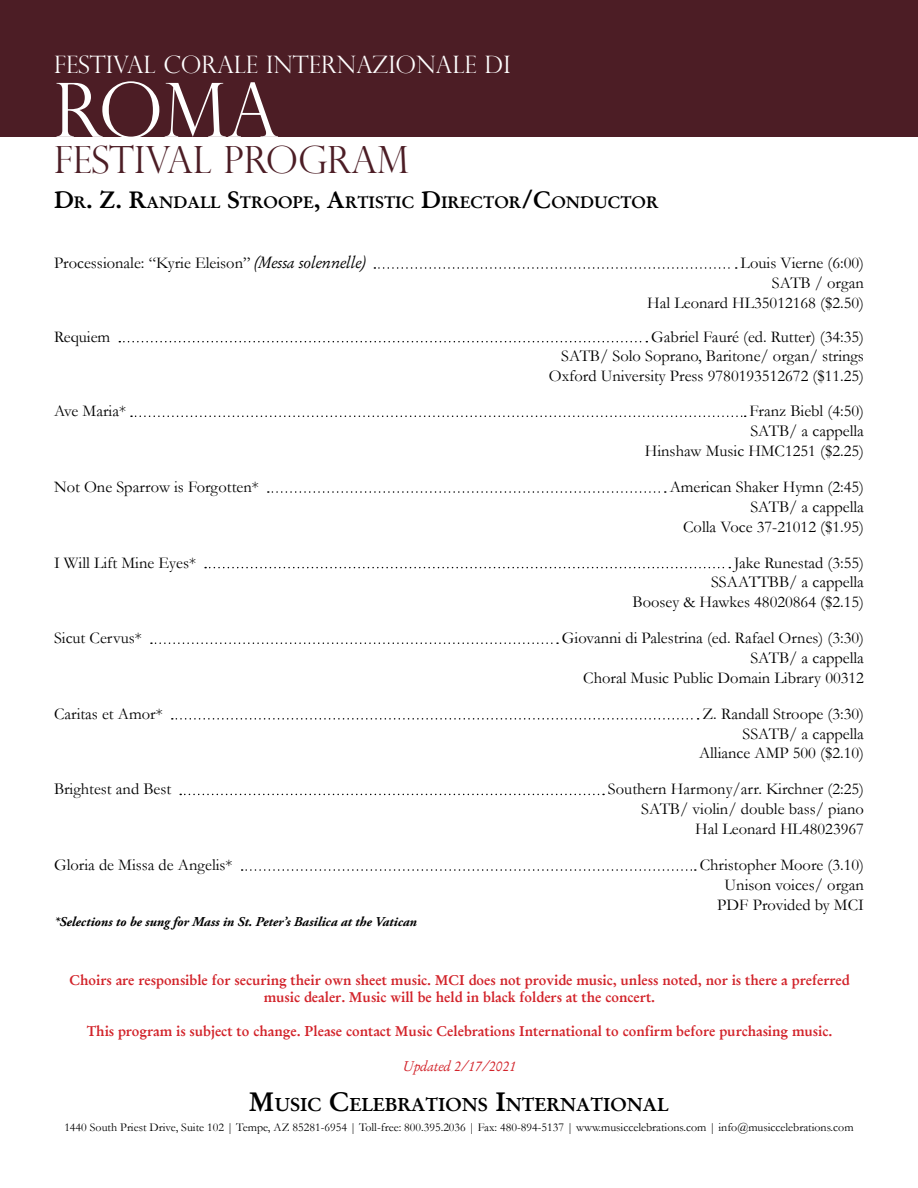
<style>
.page{position:relative;width:918px;height:1188px;background:#fff}
.page>*{position:absolute;margin:0;border:0;box-sizing:border-box;transform-origin:0 0}
.t1{font:300 75px "Perpetua Titling";color:#fff}
.t2{font:300 37.5px "Perpetua Titling";letter-spacing:-.005em;color:#4c1d25}
.t3{font:300 24px "Perpetua Titling";color:#fff}
.t4{font:18.9px "Garamond Halbfett";color:#000}
.t5{font:16.8px "Garamond Halbfett";color:#000}
.t6{font:16.5px "Garamond";color:#000}
.t7{font:14.25px/17.1px "Garamond Halbfett";color:#d2232a;text-align:center}
.t8{font:14.25px "Garamond Kursiv";color:#d2232a}
.t9{font:italic 700 13.5px "Adobe Garamond Pro";color:#000}
.t10{font:12px "Garamond";color:#000}
.s1{font-size:24px}
.s2{font-family:"Garamond Kursiv"}
.s3{font-size:27px}
</style>
<div class="page">
<div style="left:0;top:0;width:918px;height:136px;background:#4c1d25"></div>
<svg style="left:119px;top:341px;width:528px;height:1px"></svg>
<svg style="left:131px;top:416px;width:615px;height:1px"></svg>
<svg style="left:374px;top:267px;width:363px;height:2px"></svg>
<svg style="left:268px;top:491px;width:398px;height:2px"></svg>
<svg style="left:205px;top:567px;width:525px;height:1px"></svg>
<svg style="left:151px;top:642px;width:407px;height:2px"></svg>
<svg style="left:172px;top:718px;width:527px;height:2px"></svg>
<svg style="left:180px;top:794px;width:424px;height:1px"></svg>
<svg style="left:242px;top:869px;width:454px;height:2px"></svg>
<p class="t3" style="left:54px;top:50px;width:458px">FESTIVAL CORALE INTERNAZIONALE DI</p>
<p class="t1" style="left:54px;top:65px;width:226px">ROMA</p>
<p class="t2" style="left:54px;top:137px;width:357px">FESTIVAL PROGRAM</p>
<p class="t5" style="left:54px;top:192px;width:606px"><span class="s1">D</span>R<span class="s1">. Z. R</span>ANDALL <span class="s1">S</span>TROOPE<span class="s1">, A</span>RTISTIC <span class="s1">D</span>IRECTOR<span class="s1">/C</span>ONDUCTOR</p>
<p class="t6" style="left:54px;top:252px;width:313px">Processionale: “Kyrie Eleison” <span class="s2">(Messa solennelle)</span></p>
<p class="t6" style="left:741px;top:252px;width:125px">Louis Vierne (6:00)</p>
<p class="t6" style="left:772px;top:272px;width:94px">SATB / organ</p>
<p class="t6" style="left:647px;top:291px;width:218px">Hal Leonard HL35012168 ($2.50)</p>
<p class="t6" style="left:54px;top:325px;width:58px">Requiem</p>
<p class="t6" style="left:651px;top:325px;width:214px">Gabriel Fauré (ed. Rutter) (34:35)</p>
<p class="t6" style="left:561px;top:345px;width:304px">SATB/ Solo Soprano, Baritone/ organ/ strings</p>
<p class="t6" style="left:549px;top:365px;width:317px">Oxford University Press 9780193512672 ($11.25)</p>
<p class="t6" style="left:54px;top:400px;width:74px">Ave Maria*</p>
<p class="t6" style="left:750px;top:400px;width:116px">Franz Biebl (4:50)</p>
<p class="t6" style="left:750px;top:420px;width:115px">SATB/ a cappella</p>
<p class="t6" style="left:645px;top:440px;width:221px">Hinshaw Music HMC1251 ($2.25)</p>
<p class="t6" style="left:54px;top:476px;width:206px">Not One Sparrow is Forgotten*</p>
<p class="t6" style="left:670px;top:476px;width:196px">American Shaker Hymn (2:45)</p>
<p class="t6" style="left:750px;top:496px;width:115px">SATB/ a cappella</p>
<p class="t6" style="left:683px;top:515px;width:182px">Colla Voce 37-21012 ($1.95)</p>
<p class="t6" style="left:54px;top:551px;width:144px">I Will Lift Mine Eyes*</p>
<p class="t6" style="left:734px;top:551px;width:131px">Jake Runestad (3:55)</p>
<p class="t6" style="left:711px;top:571px;width:154px">SSAATTBB/ a cappella</p>
<p class="t6" style="left:633px;top:591px;width:233px">Boosey &amp; Hawkes 48020864 ($2.15)</p>
<p class="t6" style="left:54px;top:627px;width:89px">Sicut Cervus*</p>
<p class="t6" style="left:562px;top:627px;width:304px">Giovanni di Palestrina (ed. Rafael Ornes) (3:30)</p>
<p class="t6" style="left:750px;top:647px;width:115px">SATB/ a cappella</p>
<p class="t6" style="left:583px;top:667px;width:282px">Choral Music Public Domain Library 00312</p>
<p class="t6" style="left:54px;top:703px;width:110px">Caritas et Amor*</p>
<p class="t6" style="left:702px;top:703px;width:163px">Z. Randall Stroope (3:30)</p>
<p class="t6" style="left:742px;top:722px;width:123px">SSATB/ a cappella</p>
<p class="t6" style="left:699px;top:742px;width:167px">Alliance AMP 500 ($2.10)</p>
<p class="t6" style="left:54px;top:778px;width:119px">Brightest and Best</p>
<p class="t6" style="left:608px;top:778px;width:258px">Southern Harmony/arr. Kirchner (2:25)</p>
<p class="t6" style="left:641px;top:798px;width:224px">SATB/ violin/ double bass/ piano</p>
<p class="t6" style="left:695px;top:818px;width:170px">Hal Leonard HL48023967</p>
<p class="t6" style="left:54px;top:854px;width:180px">Gloria de Missa de Angelis*</p>
<p class="t6" style="left:700px;top:854px;width:166px">Christopher Moore (3.10)</p>
<p class="t6" style="left:725px;top:874px;width:141px">Unison voices/ organ</p>
<p class="t6" style="left:717px;top:893px;width:148px">PDF Provided by MCI</p>
<p class="t9" style="left:54px;top:914px;width:364px">*Selections to be sung for Mass in St. Peter’s Basilica at the Vatican</p>
<p class="t7" style="left:69px;top:972px;width:782px">Choirs are responsible for securing their own sheet music. MCI does not provide music, unless noted, nor is there a preferred music dealer. Music will be held in black folders at the concert.</p>
<p class="t7" style="left:87px;top:1023px;width:747px">This program is subject to change. Please contact Music Celebrations International to confirm before purchasing music.</p>
<p class="t8" style="left:403px;top:1057px;width:115px">Updated 2/17/2021</p>
<p class="t4" style="left:249px;top:1093px;width:421px"><span class="s3">M</span>USIC <span class="s3">C</span>ELEBRATIONS <span class="s3">I</span>NTERNATIONAL</p>
<p class="t10" style="left:64px;top:1119px;width:791px">1440 South Priest Drive, Suite 102 | Tempe, AZ 85281-6954 | Toll-free: 800.395.2036 | Fax: 480-894-5137 | www.musiccelebrations.com | info@musiccelebrations.com</p>
</div>
